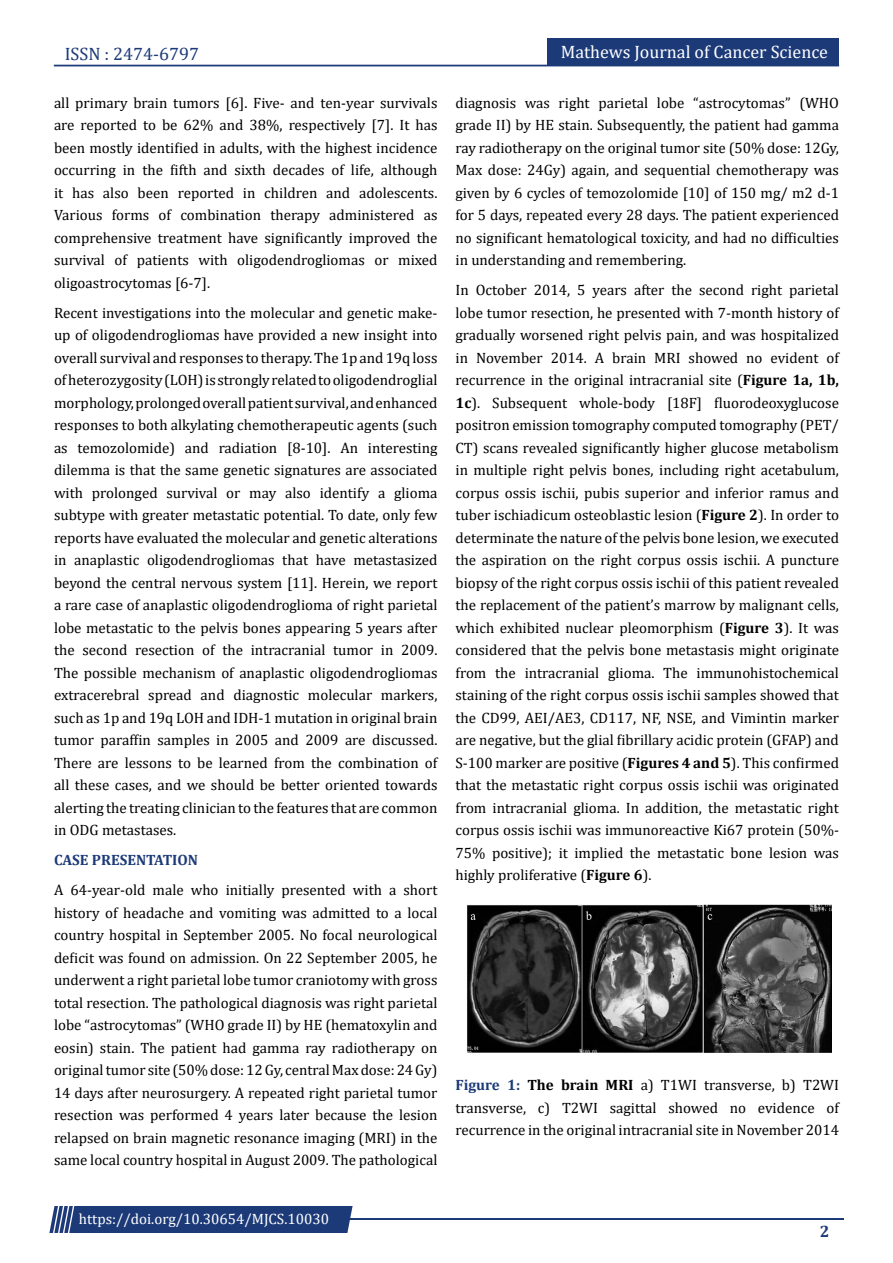
<style>
.page{position:relative;width:893px;height:1263px;background:#fff}
.page>*{position:absolute;margin:0;border:0;box-sizing:border-box;transform-origin:0 0}
.t1{font:18px "Cambria";color:#fff}
.t2{font:18px "Cambria";color:#1c3a78}
.t3{font:700 16.5px "Cambria";color:#1c3a78}
.t4{font:15px/22.5px "Cambria";color:#000;text-align:justify}
.t5{font:15px "Cambria";color:#fff}
.t6{font:700 15px "Cambria";color:#1c3a78}
.s1{font-weight:700}
.s2{font-weight:700;color:#1c3a78}
</style>
<div class="page">
<div style="left:54px;top:65px;width:785px;height:1px;border:1px solid #1c3a78"></div>
<div style="left:548px;top:39px;width:291px;height:27px;background:#1c3a78"></div>
<hr style="left:310px;top:1219px;width:534px;height:1px;background:#1c3a78">
<div style="left:49px;top:1206px;width:304px;height:27px;background:#1c3a78"></div>
<img style="left:467px;top:905px;width:364px;height:147px">
<p class="t2" style="left:65px;top:43px;width:136px">ISSN : 2474-6797</p>
<p class="t4" style="left:54px;top:91px;width:385px">all primary brain tumors [6]. Five- and ten-year survivals are reported to be 62% and 38%, respectively [7]. It has been mostly identified in adults, with the highest incidence occurring in the fifth and sixth decades of life, although it has also been reported in children and adolescents.<br>Various forms of combination therapy administered as comprehensive treatment have significantly improved the survival of patients with oligodendrogliomas or mixed oligoastrocytomas [6-7].</p>
<p class="t4" style="left:54px;top:301px;width:385px">Recent investigations into the molecular and genetic make&shy;up of oligodendrogliomas have provided a new insight into overall survival and responses to therapy. The 1p and 19q loss of heterozygosity (LOH) is strongly related to oligodendroglial morphology, prolonged overall patient survival, and enhanced responses to both alkylating chemotherapeutic agents (such as temozolomide) and radiation [8-10]. An interesting dilemma is that the same genetic signatures are associated with prolonged survival or may also identify a glioma subtype with greater metastatic potential. To date, only few reports have evaluated the molecular and genetic alterations in anaplastic oligodendrogliomas that have metastasized beyond the central nervous system [11]. Herein, we report a rare case of anaplastic oligodendroglioma of right parietal lobe metastatic to the pelvis bones appearing 5 years after the second resection of the intracranial tumor in 2009.<br>The possible mechanism of anaplastic oligodendrogliomas extracerebral spread and diagnostic molecular markers, such as 1p and 19q LOH and IDH-1 mutation in original brain tumor paraffin samples in 2005 and 2009 are discussed.<br>There are lessons to be learned from the combination of all these cases, and we should be better oriented towards alerting the treating clinician to the features that are common in ODG metastases.</p>
<p class="t6" style="left:54px;top:849px;width:146px">CASE PRESENTATION</p>
<p class="t4" style="left:54px;top:879px;width:385px">A 64-year-old male who initially presented with a short history of headache and vomiting was admitted to a local country hospital in September 2005. No focal neurological deficit was found on admission. On 22 September 2005, he underwent a right parietal lobe tumor craniotomy with gross total resection. The pathological diagnosis was right parietal lobe “astrocytomas” (WHO grade II) by HE (hematoxylin and eosin) stain. The patient had gamma ray radiotherapy on original tumor site (50% dose: 12 Gy, central Max dose: 24 Gy)<br>14 days after neurosurgery. A repeated right parietal tumor resection was performed 4 years later because the lesion relapsed on brain magnetic resonance imaging (MRI) in the same local country hospital in August 2009. The pathological</p>
<p class="t1" style="left:561px;top:41px;width:269px">Mathews Journal of Cancer Science</p>
<p class="t4" style="left:455px;top:91px;width:385px">diagnosis was right parietal lobe “astrocytomas” (WHO grade II) by HE stain. Subsequently, the patient had gamma ray radiotherapy on the original tumor site (50% dose: 12Gy, Max dose: 24Gy) again, and sequential chemotherapy was given by 6 cycles of temozolomide [10] of 150 mg/ m2 d-1 for 5 days, repeated every 28 days. The patient experienced no significant hematological toxicity, and had no difficulties in understanding and remembering.</p>
<p class="t4" style="left:455px;top:279px;width:385px">In October 2014, 5 years after the second right parietal lobe tumor resection, he presented with 7-month history of gradually worsened right pelvis pain, and was hospitalized in November 2014. A brain MRI showed no evident of recurrence in the original intracranial site (<span class="s1">Figure 1a, 1b, 1c</span>). Subsequent whole-body [18F] fluorodeoxyglucose positron emission tomography computed tomography (PET/ CT) scans revealed significantly higher glucose metabolism in multiple right pelvis bones, including right acetabulum, corpus ossis ischii, pubis superior and inferior ramus and tuber ischiadicum osteoblastic lesion (<span class="s1">Figure 2</span>). In order to determinate the nature of the pelvis bone lesion, we executed the aspiration on the right corpus ossis ischii. A puncture biopsy of the right corpus ossis ischii of this patient revealed the replacement of the patient’s marrow by malignant cells, which exhibited nuclear pleomorphism (<span class="s1">Figure 3</span>). It was considered that the pelvis bone metastasis might originate from the intracranial glioma. The immunohistochemical staining of the right corpus ossis ischii samples showed that the CD99, AEI/AE3, CD117, NF, NSE, and Vimintin marker are negative, but the glial fibrillary acidic protein (GFAP) and S-100 marker are positive (<span class="s1">Figures 4 and 5</span>). This confirmed that the metastatic right corpus ossis ischii was originated from intracranial glioma. In addition, the metastatic right corpus ossis ischii was immunoreactive Ki67 protein (50%- 75% positive); it implied the metastatic bone lesion was highly proliferative (<span class="s1">Figure 6</span>).</p>
<p class="t4" style="left:455px;top:1074px;width:385px"><span class="s2">Figure 1:</span> <span class="s1">The brain MRI</span> a) T1WI transverse, b) T2WI transverse, c) T2WI sagittal showed no evidence of recurrence in the original intracranial site in November 2014</p>
<p class="t5" style="left:79px;top:1210px;width:252px">https://doi.org/10.30654/MJCS.10030</p>
<p class="t3" style="left:820px;top:1220px;width:11px">2</p>
</div>
